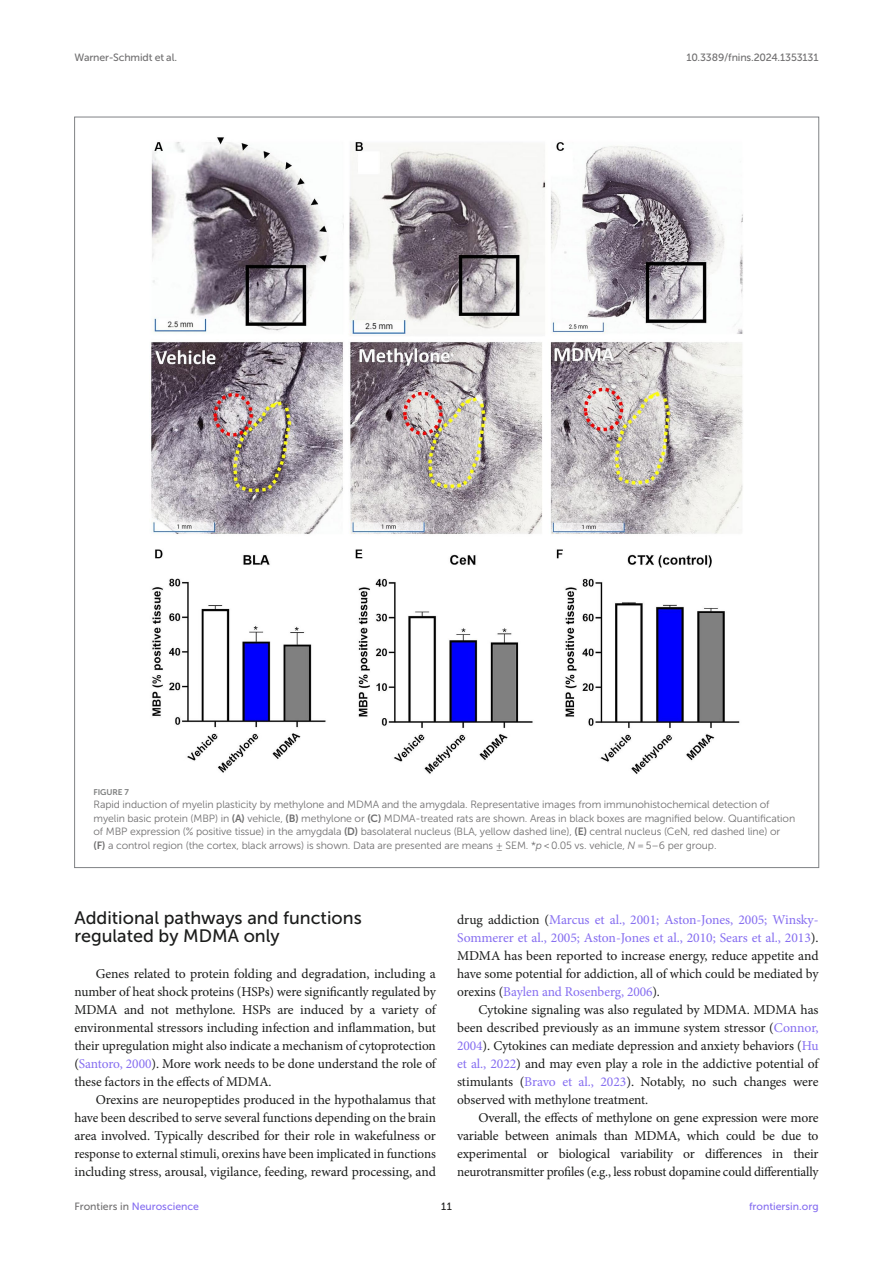
<style>
.page{position:relative;width:893px;height:1263px;background:#fff}
.page>*{position:absolute;margin:0;border:0;box-sizing:border-box;transform-origin:0 0}
.HEAD_2{font:18px/18px "Museo Sans 500";color:#1b1c1b}
.TEXT{font:13.5px/18px "Minion Pro";letter-spacing:-.01em;color:#1b1c1b;text-align:justify}
.TEXT_FLUSH{font:13.5px/18px "Minion Pro";letter-spacing:-.005em;color:#1b1c1b;text-align:justify}
.FIG_LEG{font:10.5px/13.5px "Museo Sans 300";letter-spacing:-.01em;color:#706f70}
.t1{font:10.5px "Museo Sans 500";letter-spacing:-.015em;color:#706f70}
.t2{font:10.5px "Museo Sans 500";color:#856df0}
.t3{font:10.5px "Museo Sans 500";color:#1b1c1b}
.FIG_HD{font:8.25px "Museo Sans 700";letter-spacing:-.01em;color:#7e7f7f}
.s1{font-family:"Museo Sans 700"}
.s2{font-style:italic}
.s3{color:#856df0}
.s4{color:#706f70}
</style>
<div class="page">
<img style="left:151px;top:137px;width:592px;height:637px">
<p class="t1" style="left:74px;top:51px;width:104px">Warner-Schmidt et al.</p>
<p class="t1" style="left:686px;top:51px;width:134px">10.3389/fnins.2024.1353131</p>
<p class="FIG_HD" style="left:94px;top:787px;width:37px">FIGURE 7</p>
<p class="FIG_LEG" style="left:94px;top:798px;width:703px">Rapid induction of myelin plasticity by methylone and MDMA and the amygdala. Representative images from immunohistochemical detection of myelin basic protein (MBP) in <span class="s1">(A)</span> vehicle, <span class="s1">(B)</span> methylone or <span class="s1">(C)</span> MDMA-treated rats are shown. Areas in black boxes are magnified below. Quantification of MBP expression (% positive tissue) in the amygdala <span class="s1">(D)</span> basolateral nucleus (BLA, yellow dashed line), <span class="s1">(E)</span> central nucleus (CeN, red dashed line) or<br><span class="s1">(F)</span> a control region (the cortex, black arrows) is shown. Data are presented are means ± SEM. *<span class="s2">p</span> &lt; 0.05 vs. vehicle, <span class="s2">N</span> = 5–6 per group.</p>
<p class="HEAD_2" style="left:74px;top:909px;width:289px">Additional pathways and functions regulated by MDMA only</p>
<p class="TEXT_FLUSH" style="left:74px;top:965px;width:363px;text-indent:21px">Genes related to protein folding and degradation, including a number of heat shock proteins (HSPs) were significantly regulated by MDMA and not methylone. HSPs are induced by a variety of environmental stressors including infection and inflammation, but their upregulation might also indicate a mechanism of cytoprotection (<span class="s3">Santoro, 2000</span>). More work needs to be done understand the role of these factors in the effects of MDMA.</p>
<p class="TEXT" style="left:74px;top:1091px;width:363px;text-indent:21px">Orexins are neuropeptides produced in the hypothalamus that have been described to serve several functions depending on the brain area involved. Typically described for their role in wakefulness or response to external stimuli, orexins have been implicated in functions including stress, arousal, vigilance, feeding, reward processing, and</p>
<p class="TEXT" style="left:457px;top:911px;width:363px">drug addiction (<span class="s3">Marcus et al., 2001; Aston-Jones, 2005; Winsky-Sommerer et al., 2005; Aston-Jones et al., 2010; Sears et al., 2013</span>).<br>MDMA has been reported to increase energy, reduce appetite and have some potential for addiction, all of which could be mediated by orexins (<span class="s3">Baylen and Rosenberg, 2006</span>).</p>
<p class="TEXT" style="left:457px;top:1001px;width:363px;text-indent:21px">Cytokine signaling was also regulated by MDMA. MDMA has been described previously as an immune system stressor (<span class="s3">Connor, 2004</span>). Cytokines can mediate depression and anxiety behaviors (<span class="s3">Hu et al., 2022</span>) and may even play a role in the addictive potential of stimulants (<span class="s3">Bravo et al., 2023</span>). Notably, no such changes were observed with methylone treatment.</p>
<p class="TEXT" style="left:457px;top:1109px;width:363px;text-indent:21px">Overall, the effects of methylone on gene expression were more variable between animals than MDMA, which could be due to experimental or biological variability or differences in their neurotransmitter profiles (e.g., less robust dopamine could differentially</p>
<p class="t2" style="left:74px;top:1200px;width:126px"><span class="s4">Frontiers in</span> Neuroscience</p>
<p class="t3" style="left:441px;top:1200px;width:12px">11</p>
<p class="t2" style="left:749px;top:1200px;width:71px">frontiersin.org</p>
</div>
